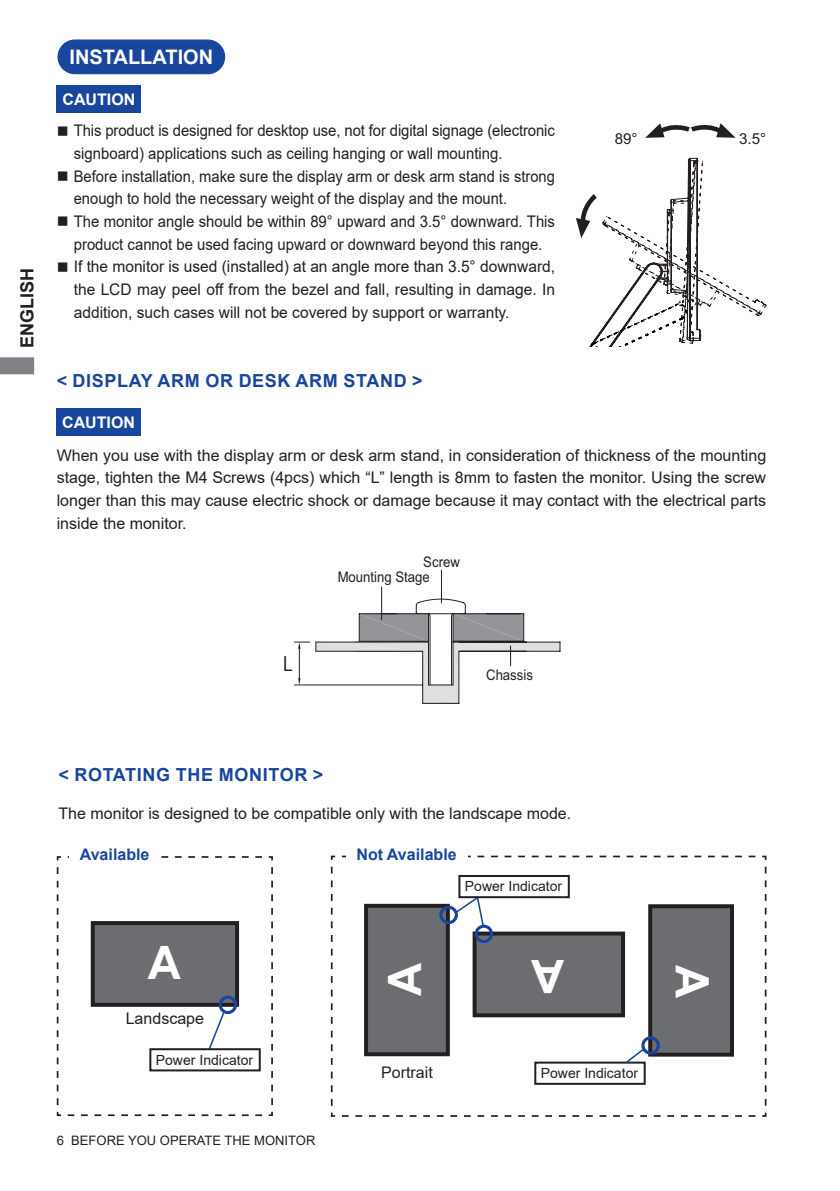
<style>
.page{position:relative;width:840px;height:1191px;background:#fff}
.page>*{position:absolute;margin:0;border:0;box-sizing:border-box;transform-origin:0 0}
.t1{font:700 46px "Arial";color:#fff}
.t2{font:700 20px "Arial";color:#fff}
.t3{font:19.4px "Koz Go Pro Regular 90 msp RKSJ H";color:#231f20}
.t4{font:700 18px "Arial";letter-spacing:.035em;color:#18469d}
.t5{font:700 18px "Arial";color:#231f20}
.t6{font:16px/22.6px "Arial";color:#231f20;text-align:justify}
.t7{font:16px/22.6px "Arial";color:#231f20;scale:.93 1}
.t8{font:16px/22.6px "Arial";color:#231f20;scale:.92 1}
.t9{font:700 16px "Arial";color:#18469d}
.t10{font:700 16px "Arial";color:#fff}
.t11{font:15.2px "Arial";color:#231f20}
.t12{font:14.6px "Arial";color:#231f20;scale:.9 1}
.t13{font:14px "Arial";color:#231f20}
.t14{font:13px "Arial";color:#231f20}
</style>
<div class="page">
<svg style="left:0;top:357px;width:34px;height:17px"></svg>
<hr style="left:422px;top:703px;width:36px;height:1px;background:#231f20">
<svg style="left:294px;top:569px;width:266px;height:134px"></svg>
<div style="left:58px;top:40px;width:166px;height:34px;background:#18469d;border-radius:17px"></div>
<div style="left:57px;top:39px;width:168px;height:35px;border:1px solid #18469d;border-radius:17px"></div>
<svg style="left:645px;top:123px;width:90px;height:15px"></svg>
<svg style="left:576px;top:158px;width:189px;height:189px"></svg>
<div style="left:57px;top:85px;width:84px;height:27px;background:#18469d"></div>
<div style="left:56px;top:408px;width:85px;height:28px;background:#18469d"></div>
<svg style="left:56px;top:856px;width:217px;height:261px"></svg>
<div style="left:93px;top:923px;width:144px;height:81px;background:#6c6d70"></div>
<div style="left:91px;top:921px;width:148px;height:85px;border:4px solid #231f20"></div>
<div style="left:218px;top:995px;width:19px;height:19px;border:3px solid #18469d;border-radius:50%"></div>
<div style="left:70px;top:846px;width:90px;height:24px;background:#fff"></div>
<svg style="left:207px;top:1010px;width:18px;height:38px"></svg>
<div style="left:149px;top:1048px;width:111px;height:23px;border:2px solid #231f20"></div>
<svg style="left:330px;top:855px;width:436px;height:262px"></svg>
<div style="left:474px;top:933px;width:148px;height:82px;background:#6c6d70"></div>
<div style="left:472px;top:931px;width:152px;height:86px;border:4px solid #231f20"></div>
<div style="left:366px;top:905px;width:81px;height:149px;background:#6c6d70"></div>
<div style="left:364px;top:904px;width:85px;height:152px;border:4px solid #231f20"></div>
<div style="left:649px;top:906px;width:82px;height:148px;background:#6c6d70"></div>
<div style="left:648px;top:904px;width:85px;height:152px;border:4px solid #231f20"></div>
<div style="left:439px;top:905px;width:18px;height:19px;border:3px solid #18469d;border-radius:50%"></div>
<div style="left:474px;top:924px;width:19px;height:19px;border:3px solid #18469d;border-radius:50%"></div>
<div style="left:641px;top:1036px;width:18px;height:18px;border:3px solid #18469d;border-radius:50%"></div>
<svg style="left:454px;top:895px;width:30px;height:32px"></svg>
<div style="left:458px;top:875px;width:111px;height:23px;border:2px solid #231f20"></div>
<div style="left:534px;top:1061px;width:111px;height:23px;border:2px solid #231f20"></div>
<svg style="left:623px;top:1046px;width:22px;height:18px"></svg>
<div style="left:346px;top:846px;width:121px;height:24px;background:#fff"></div>
<p class="t5" style="left:14px;top:348px;width:82px;rotate:-90deg">ENGLISH</p>
<p class="t2" style="left:69px;top:43px;width:145px">INSTALLATION</p>
<p class="t10" style="left:62px;top:88px;width:74px">CAUTION</p>
<p class="t7" style="left:74px;top:119px;width:518px;text-indent:-17px">■ This product is designed for desktop use, not for digital signage (electronic signboard) applications such as ceiling hanging or wall mounting.</p>
<p class="t8" style="left:74px;top:165px;width:524px;text-indent:-17px">■ Before installation, make sure the display arm or desk arm stand is strong enough to hold the necessary weight of the display and the mount.</p>
<p class="t7" style="left:57px;top:210px;width:537px;text-align:center">■ The monitor angle should be within 89° upward and 3.5° downward. This product cannot be used facing upward or downward beyond this range.</p>
<p class="t6" style="left:74px;top:255px;width:482px;text-indent:-17px">■ If the monitor is used (installed) at an angle more than 3.5° downward, the LCD may peel off from the bezel and fall, resulting in damage. In addition, such cases will not be covered by support or warranty.</p>
<p class="t4" style="left:57px;top:368px;width:367px">&lt; DISPLAY ARM OR DESK ARM STAND &gt;</p>
<p class="t10" style="left:62px;top:411px;width:74px">CAUTION</p>
<p class="t11" style="left:614px;top:128px;width:24px">89°</p>
<p class="t11" style="left:738px;top:128px;width:29px">3.5°</p>
<p class="t6" style="left:57px;top:443px;width:710px">When you use with the display arm or desk arm stand, in consideration of thickness of the mounting stage, tighten the M4 Screws (4pcs) which “L” length is 8mm to fasten the monitor. Using the screw longer than this may cause electric shock or damage because it may contact with the electrical parts inside the monitor.</p>
<p class="t12" style="left:423px;top:552px;width:42px">Screw</p>
<p class="t12" style="left:337px;top:567px;width:104px">Mounting Stage</p>
<p class="t3" style="left:283px;top:651px;width:11px">L</p>
<p class="t12" style="left:486px;top:665px;width:54px">Chassis</p>
<p class="t4" style="left:58px;top:762px;width:266px">&lt; ROTATING THE MONITOR &gt;</p>
<p class="t6" style="left:58px;top:802px;width:514px">The monitor is designed to be compatible only with the landscape mode.</p>
<p class="t9" style="left:80px;top:843px;width:71px">Available</p>
<p class="t6" style="left:126px;top:1007px;width:80px">Landscape</p>
<p class="t13" style="left:156px;top:1050px;width:99px">Power Indicator</p>
<p class="t14" style="left:57px;top:1131px;width:260px">6 BEFORE YOU OPERATE THE MONITOR</p>
<p class="t9" style="left:356px;top:842px;width:102px">Not Available</p>
<p class="t13" style="left:464px;top:877px;width:99px">Power Indicator</p>
<h1 class="t1" style="left:563px;top:1008px;width:35px;rotate:-180deg">A</h1>
<h1 class="t1" style="left:372px;top:995px;width:35px;rotate:-90deg">A</h1>
<h1 class="t1" style="left:724px;top:964px;width:35px;rotate:90deg">A</h1>
<p class="t6" style="left:381px;top:1061px;width:53px">Portrait</p>
<p class="t13" style="left:540px;top:1063px;width:99px">Power Indicator</p>
</div>
